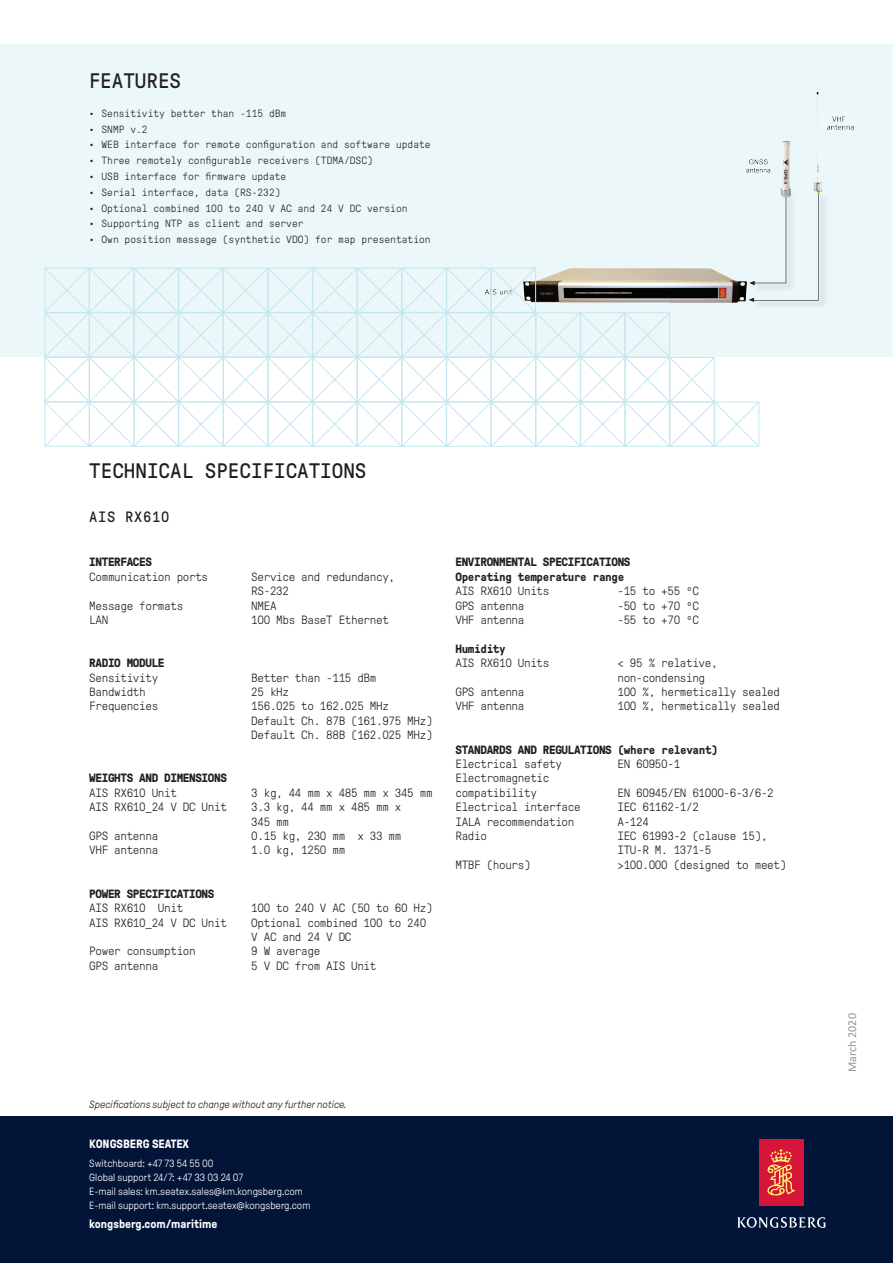
<style>
.page{position:relative;width:893px;height:1263px;background:#fff}
.page>*{position:absolute;margin:0;border:0;box-sizing:border-box;transform-origin:0 0}
.H3_-_Subehadlines{font:21px "GT Pressura Mono";color:#231f20}
.H3_caps_headline{font:15px "GT Pressura Mono";letter-spacing:.05em;color:#231f20}
.Body_text{font:300 12px/14.4px "GT Pressura Mono";letter-spacing:-.03em;color:#231f20}
.Body_text-2{font:700 12px "GT Pressura Mono";letter-spacing:-.03em;color:#231f20}
.Liten_infotext_Mono{font:700 12px "GT Pressura";color:#fff}
.Reg_numbre{font:12px "Calibri";color:#939598}
.t1{font:300 10.5px "GT Pressura Mono";color:#231f20}
.Liten_infotext_Mono-2{font:300 10.5px "GT Pressura";color:#fff}
.Liten_infotext_Mono-3{font:italic 300 10.5px "GT Pressura";color:#231f20}
</style>
<div class="page">
<div style="left:0;top:45px;width:893px;height:312px;background:#ebf7f9"></div>
<img style="left:480px;top:92px;width:374px;height:214px">
<svg style="left:44px;top:268px;width:715px;height:179px"></svg>
<div style="left:0;top:1116px;width:893px;height:147px;background:#021438"></div>
<div style="left:759px;top:1139px;width:44px;height:66px;background:#d71439"></div>
<svg style="left:767px;top:1149px;width:28px;height:47px"></svg>
<svg style="left:737px;top:1217px;width:88px;height:11px"></svg>
<p class="H3_-_Subehadlines" style="left:89px;top:70px;width:94px">FEATURES</p>
<p class="t1" style="left:89px;top:108px;width:199px">• Sensitivity better than -115 dBm</p>
<p class="t1" style="left:89px;top:123px;width:60px">• SNMP v.2</p>
<p class="t1" style="left:89px;top:139px;width:343px">• WEB interface for remote configuration and software update</p>
<p class="t1" style="left:89px;top:155px;width:286px">• Three remotely configurable receivers (TDMA/DSC)</p>
<p class="t1" style="left:89px;top:171px;width:199px">• USB interface for firmware update</p>
<p class="t1" style="left:89px;top:187px;width:193px">• Serial interface, data (RS-232)</p>
<p class="t1" style="left:89px;top:202px;width:320px">• Optional combined 100 to 240 V AC and 24 V DC version</p>
<p class="t1" style="left:89px;top:218px;width:216px">• Supporting NTP as client and server</p>
<p class="t1" style="left:89px;top:234px;width:343px">• Own position message (synthetic VDO) for map presentation</p>
<p class="H3_-_Subehadlines" style="left:89px;top:459px;width:279px">TECHNICAL SPECIFICATIONS</p>
<p class="H3_caps_headline" style="left:89px;top:509px;width:82px">AIS RX610</p>
<p class="Body_text-2" style="left:89px;top:556px;width:64px">INTERFACES</p>
<p class="Body_text" style="left:89px;top:570px;width:120px">Communication ports</p>
<p class="Body_text" style="left:251px;top:570px;width:145px">Service and redundancy,<br>RS-232</p>
<p class="Body_text" style="left:89px;top:598px;width:95px">Message formats</p>
<p class="Body_text" style="left:251px;top:598px;width:27px">NMEA</p>
<p class="Body_text" style="left:89px;top:613px;width:21px">LAN</p>
<p class="Body_text" style="left:251px;top:613px;width:139px">100 Mbs BaseT Ethernet</p>
<p class="Body_text-2" style="left:89px;top:657px;width:77px">RADIO MODULE</p>
<p class="Body_text" style="left:89px;top:670px;width:71px">Sensitivity</p>
<p class="Body_text" style="left:251px;top:670px;width:127px">Better than -115 dBm</p>
<p class="Body_text" style="left:89px;top:685px;width:58px">Bandwidth</p>
<p class="Body_text" style="left:251px;top:685px;width:39px">25 kHz</p>
<p class="Body_text" style="left:89px;top:699px;width:71px">Frequencies</p>
<p class="Body_text" style="left:251px;top:699px;width:139px">156.025 to 162.025 MHz</p>
<p class="Body_text" style="left:251px;top:714px;width:183px">Default Ch. 87B (161.975 MHz)</p>
<p class="Body_text" style="left:251px;top:728px;width:183px">Default Ch. 88B (162.025 MHz)</p>
<p class="Body_text-2" style="left:89px;top:772px;width:139px">WEIGHTS AND DIMENSIONS</p>
<p class="Body_text" style="left:89px;top:786px;width:89px">AIS RX610 Unit</p>
<p class="Body_text" style="left:251px;top:786px;width:183px">3 kg, 44 mm x 485 mm x 345 mm</p>
<p class="Body_text" style="left:89px;top:800px;width:139px">AIS RX610_24 V DC Unit</p>
<p class="Body_text" style="left:251px;top:800px;width:152px">3.3 kg, 44 mm x 485 mm x<br>345 mm</p>
<p class="Body_text" style="left:89px;top:829px;width:71px">GPS antenna</p>
<p class="Body_text" style="left:251px;top:829px;width:152px">0.15 kg, 230 mm x 33 mm</p>
<p class="Body_text" style="left:89px;top:843px;width:71px">VHF antenna</p>
<p class="Body_text" style="left:251px;top:843px;width:95px">1.0 kg, 1250 mm</p>
<p class="Body_text-2" style="left:89px;top:887px;width:127px">POWER SPECIFICATIONS</p>
<p class="Body_text" style="left:89px;top:901px;width:95px">AIS RX610 Unit</p>
<p class="Body_text" style="left:251px;top:901px;width:183px">100 to 240 V AC (50 to 60 Hz)</p>
<p class="Body_text" style="left:89px;top:915px;width:139px">AIS RX610_24 V DC Unit</p>
<p class="Body_text" style="left:251px;top:915px;width:177px">Optional combined 100 to 240<br>V AC and 24 V DC</p>
<p class="Body_text" style="left:89px;top:944px;width:108px">Power consumption</p>
<p class="Body_text" style="left:251px;top:944px;width:70px">9 W average</p>
<p class="Body_text" style="left:89px;top:958px;width:71px">GPS antenna</p>
<p class="Body_text" style="left:251px;top:958px;width:127px">5 V DC from AIS Unit</p>
<p class="Body_text-2" style="left:455px;top:556px;width:177px">ENVIRONMENTAL SPECIFICATIONS</p>
<p class="Body_text-2" style="left:455px;top:570px;width:170px">Operating temperature range</p>
<p class="Body_text" style="left:455px;top:584px;width:95px">AIS RX610 Units</p>
<p class="Body_text" style="left:617px;top:584px;width:83px">-15 to +55 ºC</p>
<p class="Body_text" style="left:455px;top:598px;width:70px">GPS antenna</p>
<p class="Body_text" style="left:617px;top:598px;width:83px">-50 to +70 ºC</p>
<p class="Body_text" style="left:455px;top:613px;width:70px">VHF antenna</p>
<p class="Body_text" style="left:617px;top:613px;width:83px">-55 to +70 ºC</p>
<p class="Body_text-2" style="left:455px;top:642px;width:52px">Humidity</p>
<p class="Body_text" style="left:455px;top:656px;width:95px">AIS RX610 Units</p>
<p class="Body_text" style="left:617px;top:656px;width:102px">&lt; 95 % relative, non-condensing</p>
<p class="Body_text" style="left:455px;top:685px;width:70px">GPS antenna</p>
<p class="Body_text" style="left:617px;top:685px;width:164px">100 %, hermetically sealed</p>
<p class="Body_text" style="left:455px;top:699px;width:70px">VHF antenna</p>
<p class="Body_text" style="left:617px;top:699px;width:164px">100 %, hermetically sealed</p>
<p class="Body_text-2" style="left:455px;top:743px;width:264px">STANDARDS AND REGULATIONS (where relevant)</p>
<p class="Body_text" style="left:455px;top:757px;width:108px">Electrical safety</p>
<p class="Body_text" style="left:617px;top:757px;width:64px">EN 60950-1</p>
<p class="Body_text" style="left:455px;top:771px;width:95px">Electromagnetic</p>
<p class="Body_text" style="left:455px;top:786px;width:83px">compatibility</p>
<p class="Body_text" style="left:617px;top:786px;width:158px">EN 60945/EN 61000-6-3/6-2</p>
<p class="Body_text" style="left:455px;top:800px;width:127px">Electrical interface</p>
<p class="Body_text" style="left:617px;top:800px;width:83px">IEC 61162-1/2</p>
<p class="Body_text" style="left:455px;top:814px;width:120px">IALA recommendation</p>
<p class="Body_text" style="left:617px;top:814px;width:33px">A-124</p>
<p class="Body_text" style="left:455px;top:829px;width:33px">Radio</p>
<p class="Body_text" style="left:617px;top:829px;width:152px">IEC 61993-2 (clause 15),</p>
<p class="Body_text" style="left:617px;top:843px;width:95px">ITU-R M. 1371-5</p>
<p class="Body_text" style="left:455px;top:858px;width:77px">MTBF (hours)</p>
<p class="Body_text" style="left:617px;top:858px;width:170px">&gt;100.000 (designed to meet)</p>
<p class="Liten_infotext_Mono-3" style="left:89px;top:1099px;width:259px">Specifications subject to change without any further notice.</p>
<p class="Liten_infotext_Mono" style="left:89px;top:1138px;width:101px">KONGSBERG SEATEX</p>
<p class="Liten_infotext_Mono-2" style="left:89px;top:1158px;width:126px">Switchboard: +47 73 54 55 00</p>
<p class="Liten_infotext_Mono-2" style="left:89px;top:1172px;width:155px">Global support 24/7: +47 33 03 24 07</p>
<p class="Liten_infotext_Mono-2" style="left:89px;top:1186px;width:215px">E-mail sales: km.seatex.sales@km.kongsberg.com</p>
<p class="Liten_infotext_Mono-2" style="left:89px;top:1200px;width:223px">E-mail support: km.support.seatex@kongsberg.com</p>
<p class="Liten_infotext_Mono" style="left:89px;top:1217px;width:130px">kongsberg.com/maritime</p>
<p class="Reg_numbre" style="left:844px;top:1072px;width:60px;rotate:-90deg">March 2020</p>
</div>
